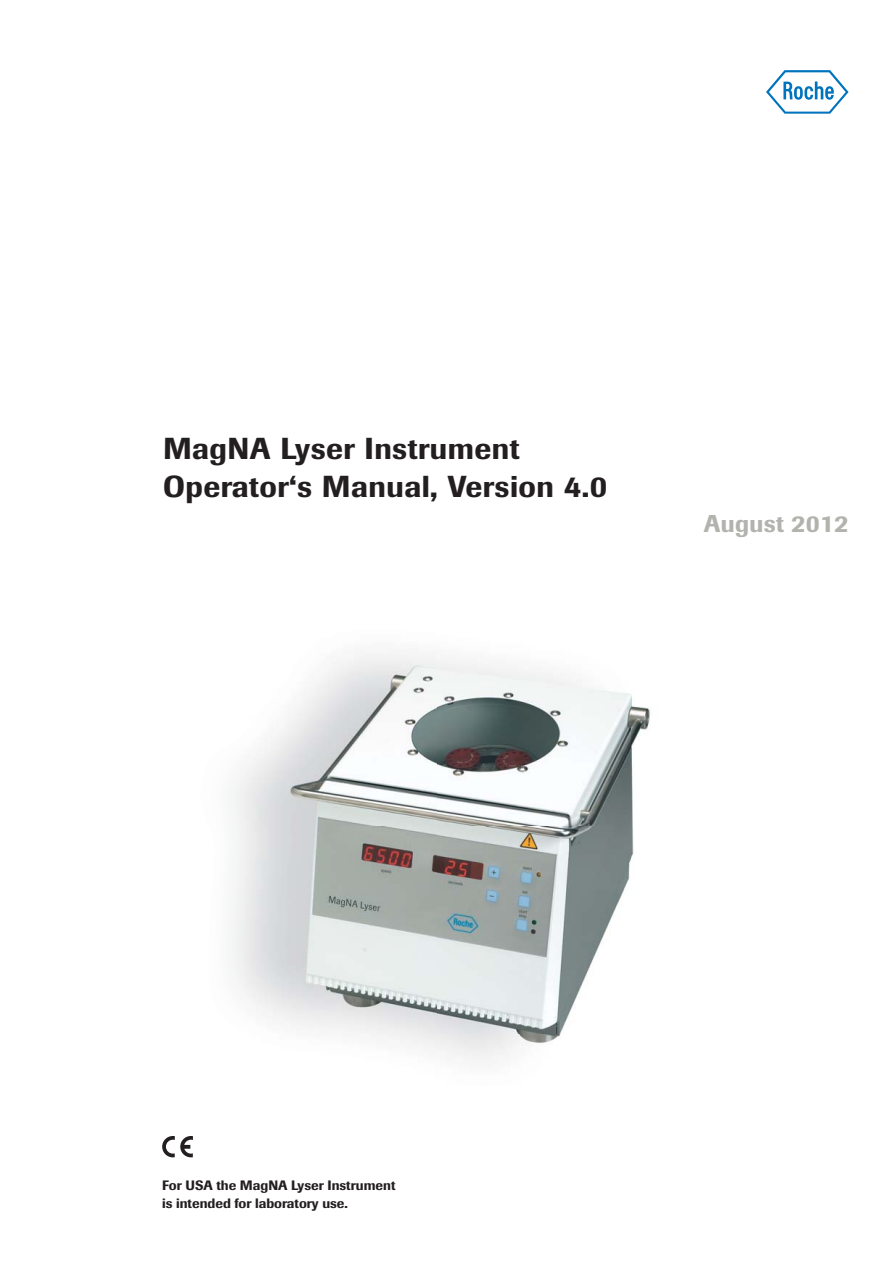
<style>
.page{position:relative;width:893px;height:1263px;background:#fff}
.page>*{position:absolute;margin:0;border:0;box-sizing:border-box;transform-origin:0 0}
.t1{font:500 30px/37.5px "Imago";letter-spacing:.015em;color:#231f20}
.t2{font:500 24px "Imago";letter-spacing:.015em;color:#b2b3ad}
.t3{font:500 13.5px/18px "Imago";color:#231f20}
</style>
<div class="page">
<img style="left:232px;top:654px;width:357px;height:406px">
<img style="left:589px;top:687px;width:61px;height:282px">
<svg style="left:766px;top:70px;width:82px;height:44px"></svg>
<svg style="left:162px;top:1136px;width:31px;height:21px"></svg>
<h1 class="t1" style="left:163px;top:433px;width:446px">MagNA Lyser Instrument<br>Operator‘s Manual, Version 4.0</h1>
<h2 class="t2" style="left:704px;top:515px;width:146px">August 2012</h2>
<p class="t3" style="left:162px;top:1177px;width:235px">For USA the MagNA Lyser Instrument is intended for laboratory use.</p>
</div>
